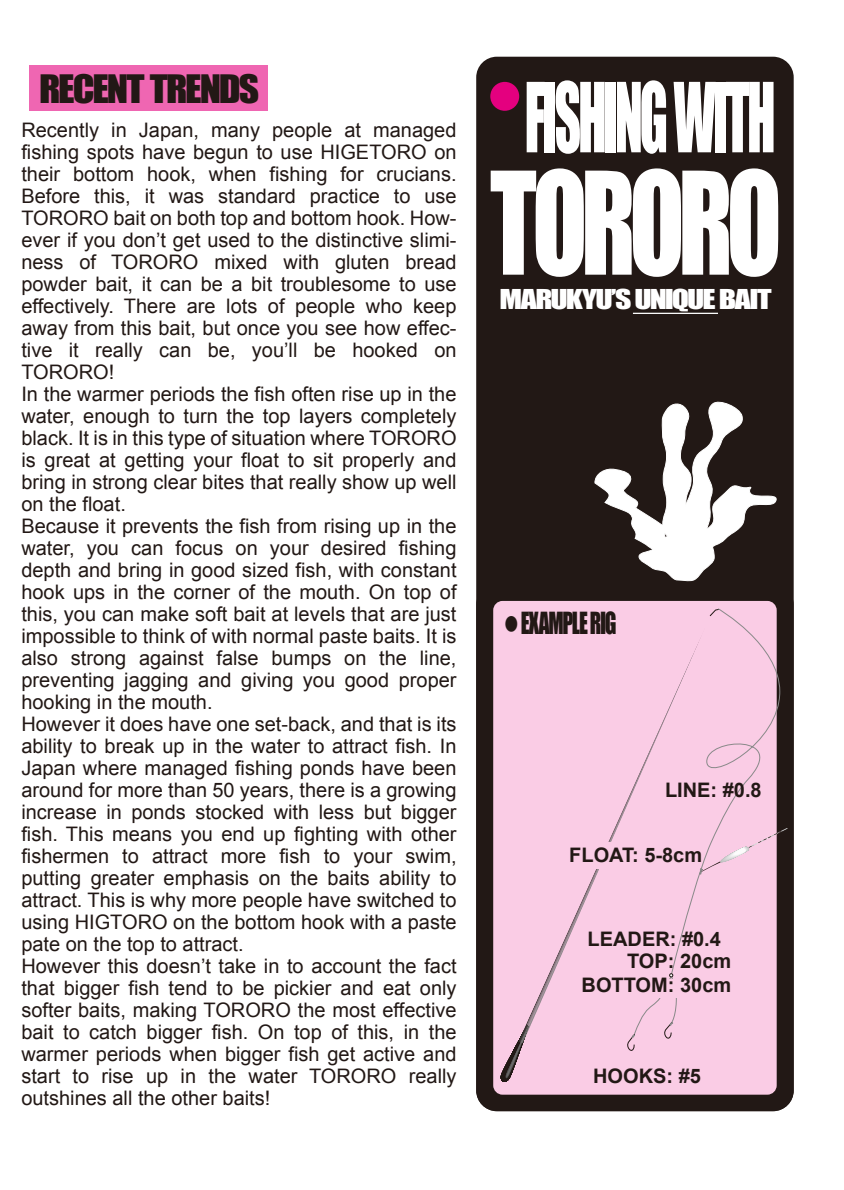
<style>
.page{position:relative;width:844px;height:1190px;background:#fff}
.page>*{position:absolute;margin:0;border:0;box-sizing:border-box;transform-origin:0 0}
.t1{font:131.6px "Impact";letter-spacing:-.06em;color:#fff;scale:.77 1}
.t2{font:89.2px "Impact";letter-spacing:-.06em;color:#fff;scale:.58 1}
.t3{font:36px "Impact";letter-spacing:-.05em;color:#221815;scale:1.1 1}
.t4{font:28px "Impact";letter-spacing:-.05em;color:#221815;scale:.76 1}
.t5{font:25.2px "Impact";letter-spacing:-.055em;color:#fff;scale:1.26 1}
.t6{font:20px/22px "Arial";color:#221815}
.t7{font:700 20px/24px "Arial";color:#221815;text-align:right}
.s1{font-size:36px}
</style>
<div class="page">
<div style="left:476px;top:57px;width:318px;height:1054px;background:#221815;border-radius:21px"></div>
<div style="left:493px;top:601px;width:284px;height:494px;background:#facce5;border-radius:9px"></div>
<div style="left:490px;top:82px;width:29px;height:29px;background:#e4007f;border-radius:50%"></div>
<div style="left:29px;top:66px;width:239px;height:45px;background:#ef66b2"></div>
<svg style="left:500px;top:1040px;width:23px;height:42px"></svg>
<svg style="left:523px;top:788px;width:110px;height:255px"></svg>
<svg style="left:633px;top:608px;width:155px;height:428px"></svg>
<svg style="left:664px;top:1021px;width:10px;height:18px"></svg>
<svg style="left:627px;top:1034px;width:9px;height:17px"></svg>
<svg style="left:669px;top:973px;width:4px;height:4px"></svg>
<svg style="left:697px;top:828px;width:90px;height:47px"></svg>
<div style="left:658px;top:979px;width:118px;height:19px;background:#facce5"></div>
<div style="left:534px;top:842px;width:124px;height:27px;background:#facce5"></div>
<hr style="left:633px;top:313px;width:85px;height:1px;background:#fff">
<svg style="left:594px;top:401px;width:183px;height:181px"></svg>
<h3 class="t3" style="left:39px;top:61px;width:202px">RECENT TRENDS</h3>
<p class="t6" style="left:21px;top:119px;width:437px">Recently in Japan, many people at managed fishing spots have begun to use HIGETORO on their bottom hook, when fishing for crucians.<br>Before this, it was standard practice to use TORORO bait on both top and bottom hook. How&shy;ever if you don’t get used to the distinctive slimi&shy;ness of TORORO mixed with gluten bread powder bait, it can be a bit troublesome to use effectively. There are lots of people who keep away from this bait, but once you see how effec&shy;tive it really can be, you’ll be hooked on TORORO!<br>In the warmer periods the fish often rise up in the water, enough to turn the top layers completely black. It is in this type of situation where TORORO is great at getting your float to sit properly and bring in strong clear bites that really show up well on the float.<br>Because it prevents the fish from rising up in the water, you can focus on your desired fishing depth and bring in good sized fish, with constant hook ups in the corner of the mouth. On top of this, you can make soft bait at levels that are just impossible to think of with normal paste baits. It is also strong against false bumps on the line, preventing jagging and giving you good proper hooking in the mouth.<br>However it does have one set-back, and that is its ability to break up in the water to attract fish. In Japan where managed fishing ponds have been around for more than 50 years, there is a growing increase in ponds stocked with less but bigger fish. This means you end up fighting with other fishermen to attract more fish to your swim, putting greater emphasis on the baits ability to attract. This is why more people have switched to using HIGTORO on the bottom hook with a paste pate on the top to attract.<br>However this doesn’t take in to account the fact that bigger fish tend to be pickier and eat only softer baits, making TORORO the most effective bait to catch bigger fish. On top of this, in the warmer periods when bigger fish get active and start to rise up in the water TORORO really outshines all the other baits!</p>
<h2 class="t2" style="left:525px;top:48px;width:434px">FISHING WITH</h2>
<h1 class="t1" style="left:490px;top:121px;width:380px">TORORO</h1>
<p class="t5" style="left:500px;top:280px;width:217px">MARUKYU’S UNIQUE BAIT</p>
<h3 class="t4" style="left:503px;top:601px;width:151px"><span class="s1">●</span> EXAMPLE RIG</h3>
<p class="t7" style="left:665px;top:779px;width:98px">LINE: #0.8</p>
<p class="t7" style="left:569px;top:844px;width:134px">FLOAT: 5-8cm</p>
<p class="t7" style="left:588px;top:928px;width:135px">LEADER: #0.4</p>
<p class="t7" style="left:582px;top:949px;width:151px">TOP: 20cm<br>BOTTOM: 30cm</p>
<p class="t7" style="left:593px;top:1065px;width:109px">HOOKS: #5</p>
</div>
